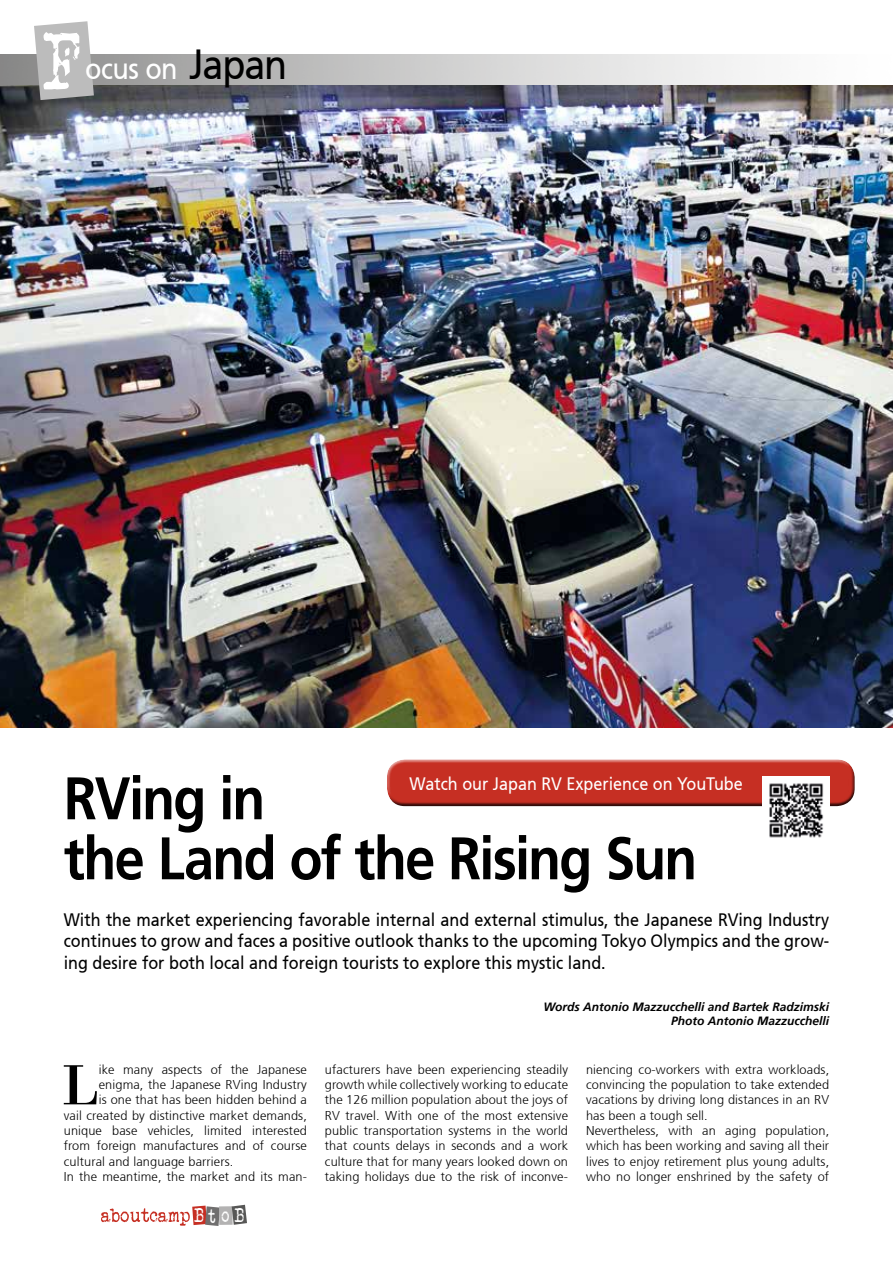
<style>
.page{position:relative;width:893px;height:1263px;background:#fff}
.page>*{position:absolute;margin:0;border:0;box-sizing:border-box;transform-origin:0 0}
.t1{font:81.9px "Veteran Typewriter";color:#fff;scale:.8 1}
.t2{font:700 60px/60px "Frutiger 65";letter-spacing:-.03em;color:#000;scale:.9 1}
.t3{font:58.5px "Bodoni";color:#000}
.t4{font:30px "Frutiger 55 Roman";letter-spacing:-.02em;color:#fff;scale:.9 1}
.t5{font:19.95px "Veteran Typewriter";color:#fff;scale:.82 1}
.t6{font:18px/21.6px "Frutiger 55 Roman";color:#000;text-align:justify;scale:.9 1}
.t7{font:18px "Frutiger 55 Roman";color:#fff;scale:.9 1}
.t8{font:300 12.75px/15.3px "Frutiger 45";letter-spacing:.01em;color:#000;text-align:justify}
.t9{font:italic 700 12px/14.4px "Frutiger 66";color:#000;text-align:right}
.s1{font-size:42px;color:#000}
</style>
<div class="page">
<div style="left:219px;top:1206px;width:14px;height:19px;background:#b3b2b2"></div>
<svg style="left:232px;top:1205px;width:15px;height:20px"></svg>
<svg style="left:101px;top:1205px;width:119px;height:21px"></svg>
<img style="left:0;top:55px;width:893px;height:672px">
<svg style="left:34px;top:21px;width:60px;height:79px"></svg>
<div style="left:386px;top:757px;width:470px;height:42px;background:#fff;opacity:.75"></div>
<div style="left:386px;top:764px;width:471px;height:43px;background:#000;opacity:.75"></div>
<img style="left:762px;top:776px;width:67px;height:62px">
<h1 class="t1" style="left:43px;top:23px;width:50px">F</h1>
<h3 class="t4" style="left:85px;top:51px;width:226px">ocus on <span class="s1">Japan</span></h3>
<h2 class="t2" style="left:64px;top:769px;width:705px">RVing in<br>the Land of the Rising Sun</h2>
<h3 class="t7" style="left:409px;top:773px;width:372px">Watch our Japan RV Experience on YouTube</h3>
<p class="t6" style="left:64px;top:908px;width:852px">With the market experiencing favorable internal and external stimulus, the Japanese RVing Industry continues to grow and faces a positive outlook thanks to the upcoming Tokyo Olympics and the grow&shy;ing desire for both local and foreign tourists to explore this mystic land.</p>
<h3 class="t3" style="left:62px;top:1049px;width:37px">L</h3>
<p class="t8" style="left:99px;top:1062px;width:210px">ike many aspects of the Japanese</p>
<p class="t8" style="left:99px;top:1077px;width:210px">enigma, the Japanese RVing Industry</p>
<p class="t8" style="left:99px;top:1092px;width:210px">is one that has been hidden behind a</p>
<p class="t8" style="left:64px;top:1108px;width:245px">vail created by distinctive market demands,</p>
<p class="t8" style="left:64px;top:1123px;width:245px">unique base vehicles, limited interested</p>
<p class="t8" style="left:64px;top:1138px;width:245px">from foreign manufactures and of course</p>
<p class="t8" style="left:64px;top:1154px;width:171px">cultural and language barriers.</p>
<p class="t8" style="left:64px;top:1169px;width:245px">In the meantime, the market and its man-</p>
<h3 class="t5" style="left:195px;top:1206px;width:63px">BtoB</h3>
<p class="t9" style="left:543px;top:999px;width:287px">Words Antonio Mazzucchelli and Bartek Radzimski<br>Photo Antonio Mazzucchelli</p>
<p class="t8" style="left:325px;top:1062px;width:245px">ufacturers have been experiencing steadily growth while collectively working to educate the 126 million population about the joys of RV travel. With one of the most extensive public transportation systems in the world that counts delays in seconds and a work culture that for many years looked down on taking holidays due to the risk of inconve-</p>
<p class="t8" style="left:586px;top:1062px;width:245px;text-align:left">niencing co-workers with extra workloads, convincing the population to take extended vacations by driving long distances in an RV has been a tough sell.<br>Nevertheless, with an aging population, which has been working and saving all their lives to enjoy retirement plus young adults, who no longer enshrined by the safety of</p>
</div>
